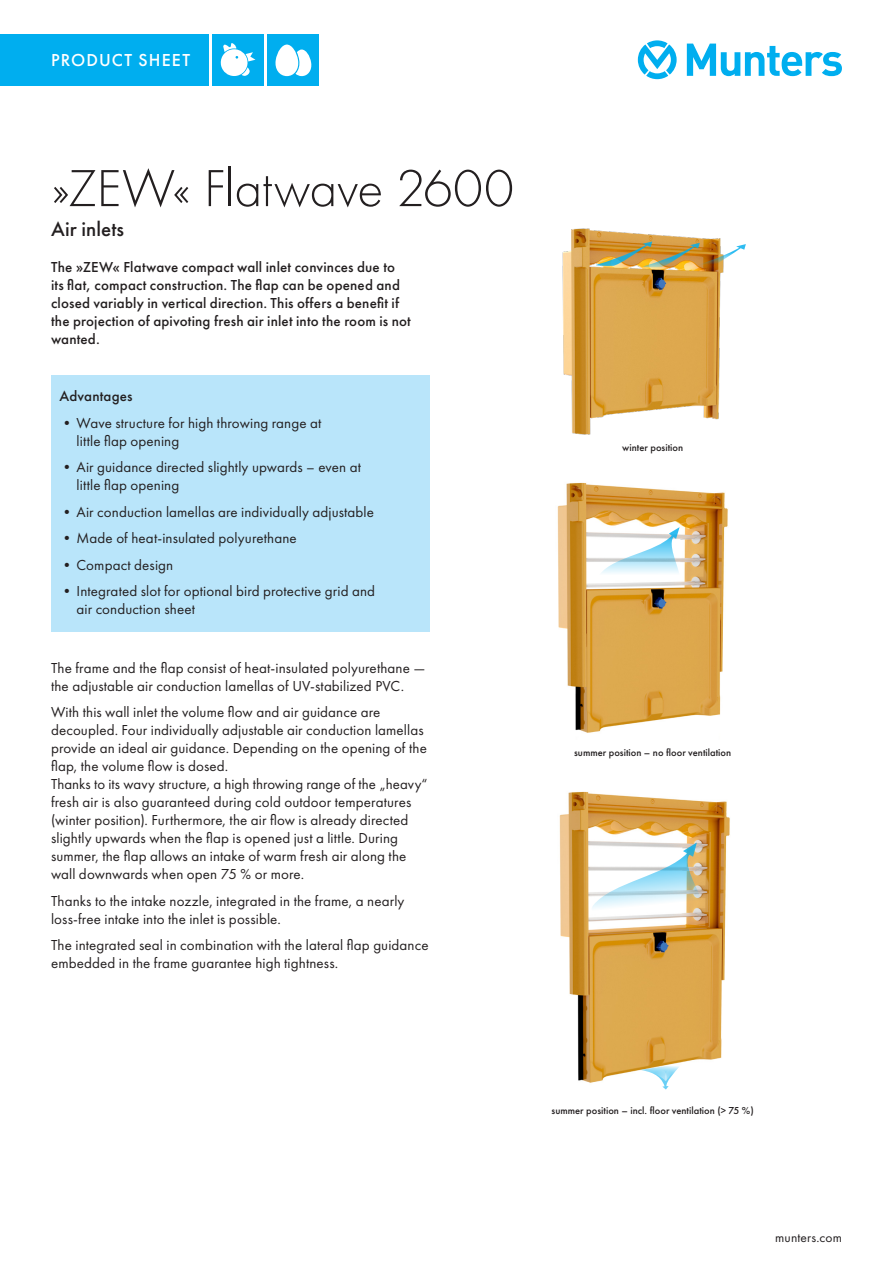
<style>
.page{position:relative;width:893px;height:1263px;background:#fff}
.page>*{position:absolute;margin:0;border:0;box-sizing:border-box;transform-origin:0 0}
.Heading_1{font:54px "Futura PT Light";letter-spacing:-.005em;color:#231f20}
.Subheading_1{font:21px "Futura PT Medium";color:#231f20}
.t1{font:18px "Futura PT Medium";letter-spacing:.065em;color:#fff}
.Bodytext{font:15px/18px "Futura PT";letter-spacing:.005em;color:#231f20}
.Intro{font:15px/18px "Futura PT Medium";letter-spacing:.01em;color:#231f20}
.Subheading_2{font:15px "Futura PT Medium";letter-spacing:.01em;color:#231f20}
.t2{font:13.5px "Futura PT";letter-spacing:.01em;color:#231f20}
.Picture_caption{font:10.5px "Futura PT Medium";color:#231f20}
</style>
<div class="page">
<div style="left:0;top:34px;width:208px;height:51px;background:#00aeef"></div>
<svg style="left:687px;top:44px;width:155px;height:32px"></svg>
<svg style="left:638px;top:40px;width:39px;height:39px"></svg>
<div style="left:213px;top:34px;width:51px;height:51px;background:#00aeef"></div>
<svg style="left:220px;top:43px;width:35px;height:33px"></svg>
<div style="left:268px;top:34px;width:51px;height:51px;background:#00aeef"></div>
<svg style="left:275px;top:45px;width:37px;height:31px"></svg>
<img style="left:559px;top:791px;width:171px;height:299px">
<svg style="left:588px;top:842px;width:123px;height:84px"></svg>
<svg style="left:640px;top:1063px;width:42px;height:26px"></svg>
<img style="left:557px;top:482px;width:171px;height:251px">
<svg style="left:595px;top:527px;width:92px;height:64px"></svg>
<img style="left:562px;top:228px;width:162px;height:207px">
<img style="left:594px;top:241px;width:152px;height:28px">
<div style="left:51px;top:375px;width:378px;height:256px;background:#b9e5fa"></div>
<p class="t1" style="left:51px;top:49px;width:140px">PRODUCT SHEET</p>
<p class="Heading_1" style="left:51px;top:157px;width:464px">»ZEW« Flatwave 2600</p>
<p class="Subheading_1" style="left:51px;top:217px;width:75px">Air inlets</p>
<p class="Intro" style="left:51px;top:258px;width:361px">The »ZEW« Flatwave compact wall inlet convinces due to its flat, compact construction. The flap can be opened and closed variably in vertical direction. This offers a benefit if the projection of apivoting fresh air inlet into the room is not wanted.</p>
<p class="Subheading_2" style="left:60px;top:387px;width:75px">Advantages</p>
<p class="Bodytext" style="left:77px;top:414px;width:246px;text-indent:-17px">•Wave structure for high throwing range at little flap opening</p>
<p class="Bodytext" style="left:77px;top:458px;width:286px;text-indent:-17px">•Air guidance directed slightly upwards – even at little flap opening</p>
<p class="Bodytext" style="left:60px;top:503px;width:316px">•Air conduction lamellas are individually adjustable</p>
<p class="Bodytext" style="left:60px;top:529px;width:239px">•Made of heat-insulated polyurethane</p>
<p class="Bodytext" style="left:60px;top:556px;width:115px">•Compact design</p>
<p class="Bodytext" style="left:77px;top:582px;width:300px;text-indent:-17px">•Integrated slot for optional bird protective grid and air conduction sheet</p>
<p class="Bodytext" style="left:51px;top:658px;width:376px">The frame and the flap consist of heat-insulated polyurethane — the adjustable air conduction lamellas of UV-stabilized PVC.</p>
<p class="Bodytext" style="left:51px;top:703px;width:378px">With this wall inlet the volume flow and air guidance are decoupled. Four individually adjustable air conduction lamellas provide an ideal air guidance. Depending on the opening of the flap, the volume flow is dosed.<br>Thanks to its wavy structure, a high throwing range of the „heavy“ fresh air is also guaranteed during cold outdoor temperatures (winter position). Furthermore, the air flow is already directed slightly upwards when the flap is opened just a little. During summer, the flap allows an intake of warm fresh air along the wall downwards when open 75 % or more.</p>
<p class="Bodytext" style="left:51px;top:891px;width:355px">Thanks to the intake nozzle, integrated in the frame, a nearly loss-free intake into the inlet is possible.</p>
<p class="Bodytext" style="left:51px;top:936px;width:379px">The integrated seal in combination with the lateral flap guidance embedded in the frame guarantee high tightness.</p>
<p class="Picture_caption" style="left:622px;top:441px;width:62px">winter position</p>
<p class="Picture_caption" style="left:574px;top:746px;width:159px">summer position – no floor ventilation</p>
<p class="Picture_caption" style="left:552px;top:1104px;width:204px">summer position – incl. floor ventilation (&gt; 75 %)</p>
<p class="t2" style="left:775px;top:1229px;width:68px">munters.com</p>
</div>
